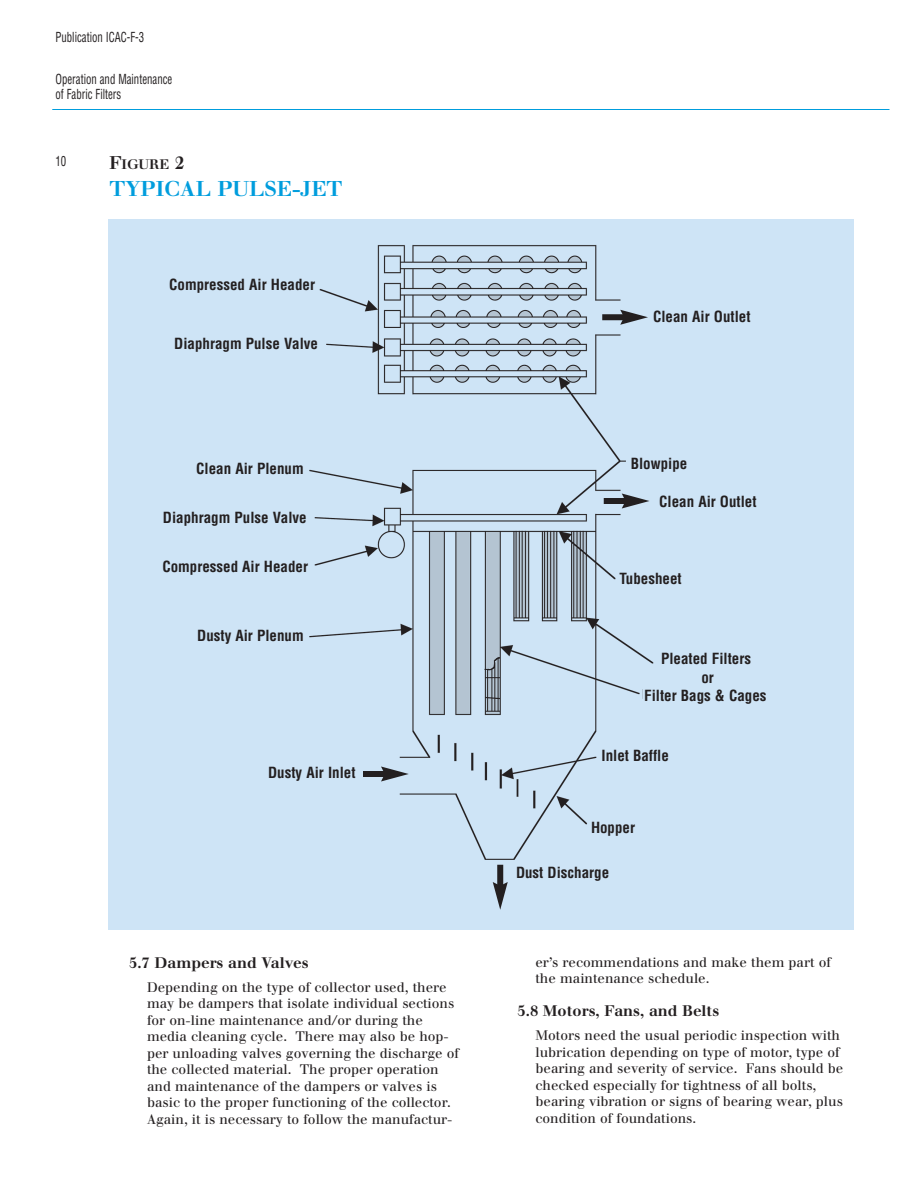
<style>
.page{position:relative;width:918px;height:1188px;background:#fff}
.page>*{position:absolute;margin:0;border:0;box-sizing:border-box;transform-origin:0 0}
.t1{font:700 21px "Walbaum";color:#009ddd}
.t2{font:700 condensed 15px/19.5px "Helvetica";color:#231f20;text-align:center}
.t3{font:700 15px "Walbaum";color:#231f20}
.t4{font:13.5px/16.5px "Walbaum";color:#231f20}
.t5{font:condensed 13.5px/15px "Helvetica";color:#231f20;scale:.8 1}
.t6{font:700 13.5px "Walbaum";color:#231f20}
.s1{font-size:18px}
</style>
<div class="page">
<hr style="left:52px;top:109px;width:837px;height:1px;background:#009ddd">
<div style="left:810px;top:219px;width:43px;height:711px;background:#cee4f6"></div>
<div style="left:108px;top:219px;width:28px;height:711px;background:#cee4f6"></div>
<img style="left:136px;top:219px;width:674px;height:711px">
<div style="left:152px;top:278px;width:164px;height:21px;background:#cee4f6"></div>
<div style="left:148px;top:560px;width:165px;height:21px;background:#cee4f6"></div>
<div style="left:155px;top:336px;width:165px;height:22px;background:#cee4f6"></div>
<div style="left:144px;top:510px;width:164px;height:22px;background:#cee4f6"></div>
<div style="left:141px;top:461px;width:164px;height:22px;background:#cee4f6"></div>
<div style="left:141px;top:628px;width:164px;height:22px;background:#cee4f6"></div>
<div style="left:205px;top:763px;width:205px;height:27px;background:#cee4f6"></div>
<div style="left:514px;top:866px;width:165px;height:21px;background:#cee4f6"></div>
<div style="left:600px;top:748px;width:164px;height:22px;background:#cee4f6"></div>
<div style="left:656px;top:651px;width:106px;height:20px;background:#cee4f6"></div>
<div style="left:643px;top:670px;width:129px;height:40px;background:#cee4f6"></div>
<div style="left:590px;top:820px;width:135px;height:22px;background:#cee4f6"></div>
<div style="left:599px;top:306px;width:202px;height:25px;background:#cee4f6"></div>
<div style="left:608px;top:493px;width:199px;height:18px;background:#cee4f6"></div>
<div style="left:629px;top:456px;width:165px;height:22px;background:#cee4f6"></div>
<div style="left:618px;top:572px;width:164px;height:21px;background:#cee4f6"></div>
<div style="left:604px;top:498px;width:23px;height:6px;background:#231f20"></div>
<svg style="left:622px;top:494px;width:27px;height:14px"></svg>
<div style="left:602px;top:314px;width:24px;height:6px;background:#231f20"></div>
<svg style="left:620px;top:310px;width:28px;height:15px"></svg>
<div style="left:363px;top:771px;width:23px;height:6px;background:#231f20"></div>
<svg style="left:381px;top:766px;width:28px;height:16px"></svg>
<div style="left:487px;top:862px;width:27px;height:42px;background:#cee4f6"></div>
<div style="left:497px;top:865px;width:6px;height:22px;background:#231f20"></div>
<svg style="left:493px;top:882px;width:15px;height:28px"></svg>
<p class="t5" style="left:56px;top:30px;width:112px">Publication ICAC-F-3</p>
<p class="t5" style="left:56px;top:72px;width:148px">Operation and Maintenance of Fabric Filters</p>
<p class="t5" style="left:56px;top:155px;width:15px">10</p>
<p class="t6" style="left:110px;top:159px;width:77px"><span class="s1">F</span>IGURE <span class="s1">2</span></p>
<h1 class="t1" style="left:110px;top:180px;width:235px">TYPICAL PULSE-JET</h1>
<p class="t2" style="left:169px;top:276px;width:147px">Compressed Air Header</p>
<p class="t2" style="left:174px;top:335px;width:145px">Diaphragm Pulse Valve</p>
<p class="t2" style="left:196px;top:460px;width:109px">Clean Air Plenum</p>
<p class="t2" style="left:163px;top:509px;width:145px">Diaphragm Pulse Valve</p>
<p class="t2" style="left:162px;top:558px;width:147px">Compressed Air Header</p>
<p class="t2" style="left:197px;top:627px;width:108px">Dusty Air Plenum</p>
<p class="t2" style="left:268px;top:765px;width:89px">Dusty Air Inlet</p>
<p class="t3" style="left:129px;top:957px;width:181px">5.7 Dampers and Valves</p>
<p class="t4" style="left:147px;top:980px;width:314px">Depending on the type of collector used, there may be dampers that isolate individual sections for on-line maintenance and/or during the media cleaning cycle. There may also be hop&shy;per unloading valves governing the discharge of the collected material. The proper operation and maintenance of the dampers or valves is basic to the proper functioning of the collector.<br>Again, it is necessary to follow the manufactur-</p>
<p class="t2" style="left:653px;top:308px;width:99px">Clean Air Outlet</p>
<p class="t2" style="left:631px;top:455px;width:58px">Blowpipe</p>
<p class="t2" style="left:659px;top:493px;width:99px">Clean Air Outlet</p>
<p class="t2" style="left:620px;top:570px;width:64px">Tubesheet</p>
<p class="t2" style="left:661px;top:650px;width:91px">Pleated Filters or</p>
<p class="t2" style="left:644px;top:687px;width:124px">Filter Bags &amp; Cages</p>
<p class="t2" style="left:602px;top:747px;width:69px">Inlet Baffle</p>
<p class="t2" style="left:591px;top:819px;width:46px">Hopper</p>
<p class="t2" style="left:516px;top:864px;width:95px">Dust Discharge</p>
<p class="t4" style="left:535px;top:955px;width:297px">er’s recommendations and make them part of the maintenance schedule.</p>
<p class="t3" style="left:517px;top:1005px;width:203px">5.8 Motors, Fans, and Belts</p>
<p class="t4" style="left:535px;top:1029px;width:309px">Motors need the usual periodic inspection with lubrication depending on type of motor, type of bearing and severity of service. Fans should be checked especially for tightness of all bolts, bearing vibration or signs of bearing wear, plus condition of foundations.</p>
</div>
